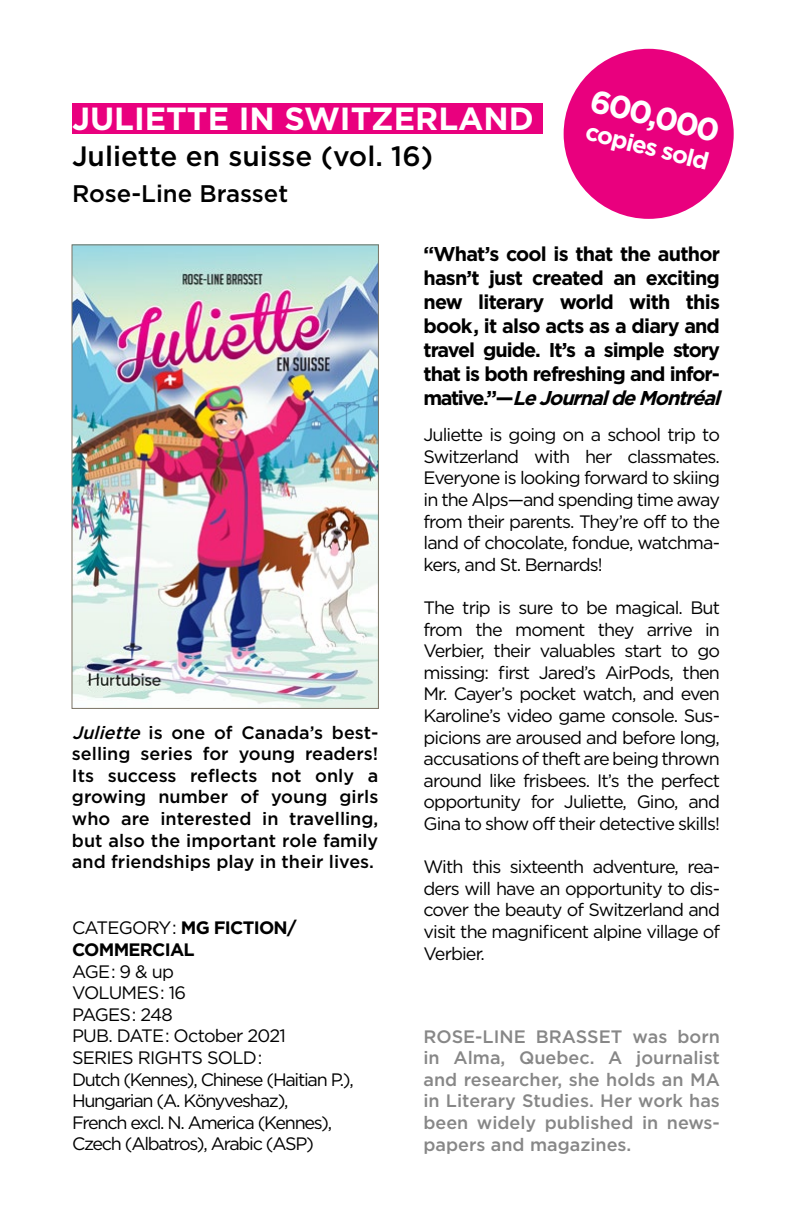
<style>
.page{position:relative;width:792px;height:1224px;background:#fff}
.page>*{position:absolute;margin:0;border:0;box-sizing:border-box;transform-origin:0 0}
.t1{font:700 32px "Gotham";color:#fff}
.t2{font:500 28px "Gotham";color:#000}
.t3{font:500 24px "Gotham";color:#000}
.t4{font:700 24px "Gotham";color:#fff}
.t5{font:700 20px/24px "Gotham";letter-spacing:-.04em;color:#000}
.t6{font:18px/21.6px "Gotham";letter-spacing:-.05em;color:#000;text-align:justify}
.t7{font:500 18px/21.6px "Gotham";color:#000;text-align:justify}
.t8{font:18px/21.6px "Gotham";letter-spacing:-.07em;color:#000}
.t9{font:500 18px/21.6px "Gotham";color:#878787;text-align:justify}
.t10{font:700 18px/21.6px "Gotham";letter-spacing:-.04em;color:#000}
.s1{font-style:italic}
.s2{font-weight:400}
</style>
<div class="page">
<img style="left:74px;top:247px;width:303px;height:460px">
<div style="left:72px;top:245px;width:307px;height:464px;border:1px solid #7a7364"></div>
<div style="left:72px;top:103px;width:470px;height:31px;background:#e9007e"></div>
<div style="left:564px;top:49px;width:170px;height:170px;background:#e9007e;border-radius:50%"></div>
<h1 class="t1" style="left:72px;top:100px;width:463px">JULIETTE IN SWITZERLAND</h1>
<h2 class="t2" style="left:72px;top:140px;width:363px">Juliette en suisse (vol. 16)</h2>
<h3 class="t3" style="left:72px;top:180px;width:218px">Rose-Line Brasset</h3>
<h1 class="t1" style="left:595px;top:82px;width:134px;rotate:14deg">600,000</h1>
<h3 class="t4" style="left:590px;top:118px;width:128px;rotate:14deg">copies sold</h3>
<p class="t7" style="left:72px;top:721px;width:308px"><span class="s1">Juliette</span> is one of Canada’s best&shy;selling series for young readers!<br>Its success reflects not only a growing number of young girls who are interested in travelling, but also the important role family and friendships play in their lives.</p>
<p class="t10" style="left:72px;top:917px;width:226px"><span class="s2">CATEGORY:</span> MG FICTION/<br>COMMERCIAL</p>
<p class="t8" style="left:72px;top:960px;width:283px">AGE: 9 &amp; up<br>VOLUMES: 16<br>PAGES: 248<br>PUB. DATE: October 2021<br>SERIES RIGHTS SOLD:<br>Dutch (Kennes), Chinese (Haitian P.),<br>Hungarian (A. Könyveshaz),<br>French excl. N. America (Kennes),<br>Czech (Albatros), Arabic (ASP)</p>
<p class="t5" style="left:423px;top:241px;width:304px">“What’s cool is that the author hasn’t just created an exciting new literary world with this book, it also acts as a diary and travel guide. It’s a simple story that is both refreshing and infor&shy;m a t i v e . ” — <span class="s1">LeJournaldeMontréal</span></p>
<p class="t6" style="left:423px;top:424px;width:298px">Juliette is going on a school trip to Switzerland with her classmates.<br>Everyone is looking forward to skiing in the Alps—and spending time away from their parents. They’re off to the land of chocolate, fondue, watchma&shy;kers, and St. Bernards!</p>
<p class="t6" style="left:424px;top:597px;width:298px">The trip is sure to be magical. But from the moment they arrive in Verbier, their valuables start to go missing: first Jared’s AirPods, then Mr. Cayer’s pocket watch, and even Karoline’s video game console. Sus&shy;picions are aroused and before long, accusations of theft are being thrown around like frisbees. It’s the perfect opportunity for Juliette, Gino, and Gina to show off their detective skills!</p>
<p class="t6" style="left:424px;top:856px;width:298px">With this sixteenth adventure, rea&shy;ders will have an opportunity to dis&shy;cover the beauty of Switzerland and visit the magnificent alpine village of Verbier.</p>
<p class="t9" style="left:423px;top:1025px;width:298px">ROSE-LINE BRASSET was born in Alma, Quebec. A journalist and researcher, she holds an MA in Literary Studies. Her work has been widely published in news&shy;papers and magazines.</p>
</div>
